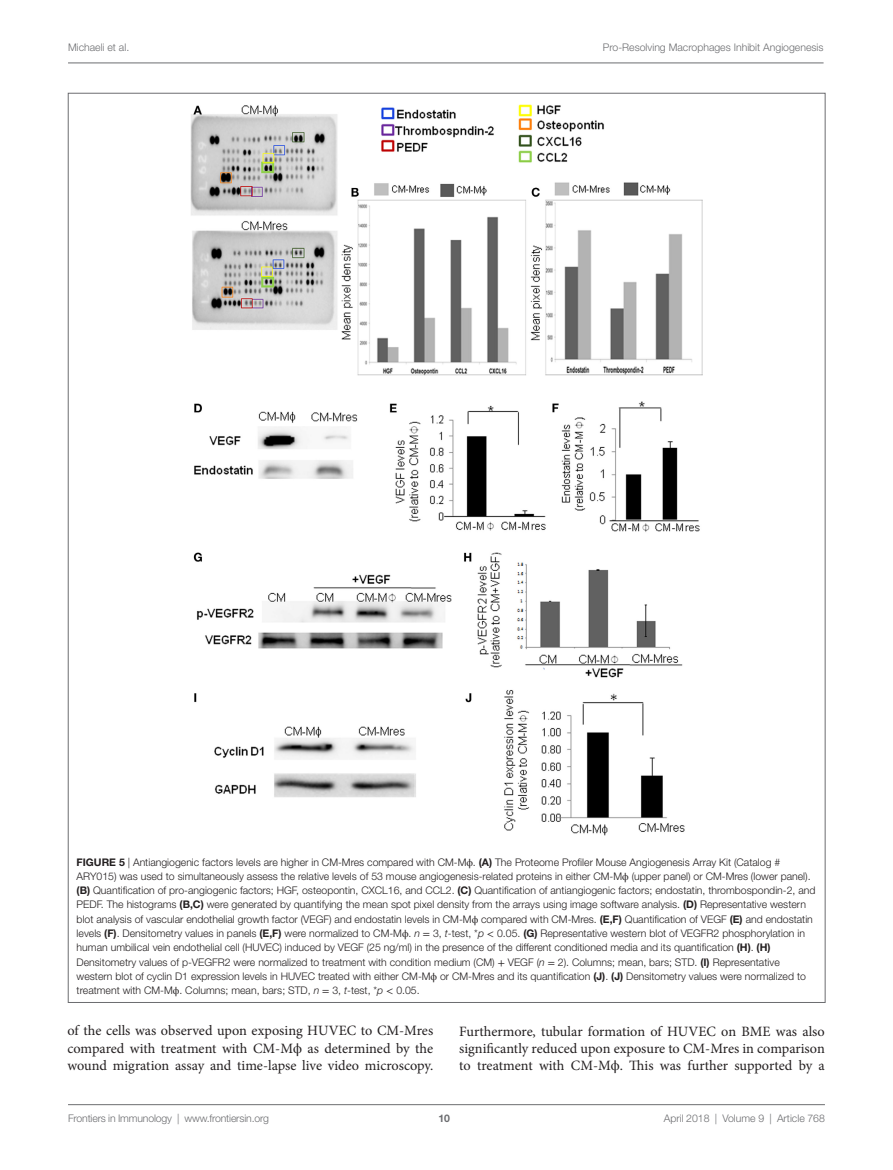
<style>
.page{position:relative;width:893px;height:1170px;background:#fff}
.page>*{position:absolute;margin:0;border:0;box-sizing:border-box;transform-origin:0 0}
.t1{font:14.25px/17.2px "Minion Pro";color:#231f20;text-align:justify}
.t2{font:300 10.5px/14.2px "Helvetica Neue LT Std";color:#231f20}
.t3{font:300 10.5px "Helvetica Neue LT Std";color:#6c6d70}
.t4{font:700 10.5px "Helvetica Neue LT Std";color:#6c6d70}
.s1{font-weight:700}
.s2{font-family:"STIX General";font-weight:400}
.s3{font-style:italic}
.s4{font-family:"STIX General"}
</style>
<div class="page">
<img style="left:191px;top:104px;width:511px;height:731px">
<hr style="left:68px;top:63px;width:756px;height:1px;background:#6c6d70">
<hr style="left:68px;top:1104px;width:757px;height:1px;background:#6c6d70">
<p class="t3" style="left:68px;top:41px;width:63px">Michaeli et al.</p>
<p class="t3" style="left:603px;top:41px;width:222px">Pro-Resolving Macrophages Inhibit Angiogenesis</p>
<p class="t2" style="left:77px;top:854px;width:740px"><span class="s1">FIGURE 5</span> | Antiangiogenic factors levels are higher in CM-Mres compared with CM-M<span class="s2">ϕ</span>. <span class="s1">(A)</span> The Proteome Profiler Mouse Angiogenesis Array Kit (Catalog # ARY015) was used to simultaneously assess the relative levels of 53 mouse angiogenesis-related proteins in either CM-M<span class="s2">ϕ</span> (upper panel) or CM-Mres (lower panel). <span class="s1">(B)</span> Quantification of pro-angiogenic factors; HGF, osteopontin, CXCL16, and CCL2. <span class="s1">(C)</span> Quantification of antiangiogenic factors; endostatin, thrombospondin-2, and PEDF. The histograms <span class="s1">(B,C)</span> were generated by quantifying the mean spot pixel density from the arrays using image software analysis. <span class="s1">(D)</span> Representative western blot analysis of vascular endothelial growth factor (VEGF) and endostatin levels in CM-M<span class="s2">ϕ</span> compared with CM-Mres. <span class="s1">(E,F)</span> Quantification of VEGF <span class="s1">(E)</span> and endostatin levels <span class="s1">(F)</span>. Densitometry values in panels <span class="s1">(E,F)</span> were normalized to CM-M<span class="s2">ϕ</span>. <span class="s3">n</span> <span class="s2">=</span> 3, <span class="s3">t</span>-test, *<span class="s3">p</span> <span class="s2">&lt;</span> 0.05. <span class="s1">(G)</span> Representative western blot of VEGFR2 phosphorylation in human umbilical vein endothelial cell (HUVEC) induced by VEGF (25 ng/ml) in the presence of the different conditioned media and its quantification <span class="s1">(H)</span>. <span class="s1">(H)<br></span>Densitometry values of p-VEGFR2 were normalized to treatment with condition medium (CM) <span class="s2">+</span> VEGF (<span class="s3">n</span> <span class="s2">=</span> 2). Columns; mean, bars; STD. <span class="s1">(I)</span> Representative western blot of cyclin D1 expression levels in HUVEC treated with either CM-M<span class="s2">ϕ</span> or CM-Mres and its quantification <span class="s1">(J)</span>. <span class="s1">(J)</span> Densitometry values were normalized to treatment with CM-M<span class="s2">ϕ</span>. Columns; mean, bars; STD, <span class="s3">n</span> <span class="s2">=</span> 3, <span class="s3">t</span>-test, *<span class="s3">p</span> <span class="s2">&lt;</span> 0.05.</p>
<h1 class="t1" style="left:68px;top:1022px;width:367px">of the cells was observed upon exposing HUVEC to CM-Mres compared with treatment with CM-M<span class="s4">ϕ</span> as determined by the wound migration assay and time-lapse live video microscopy.</h1>
<h1 class="t1" style="left:459px;top:1022px;width:367px">Furthermore, tubular formation of HUVEC on BME was also significantly reduced upon exposure to CM-Mres in comparison to treatment with CM-M<span class="s4">ϕ</span>. This was further supported by a</h1>
<p class="t3" style="left:68px;top:1111px;width:203px">Frontiers in Immunology | www.frontiersin.org</p>
<p class="t3" style="left:664px;top:1111px;width:163px">April 2018 | Volume 9 | Article 768</p>
<p class="t4" style="left:439px;top:1111px;width:13px">10</p>
</div>
